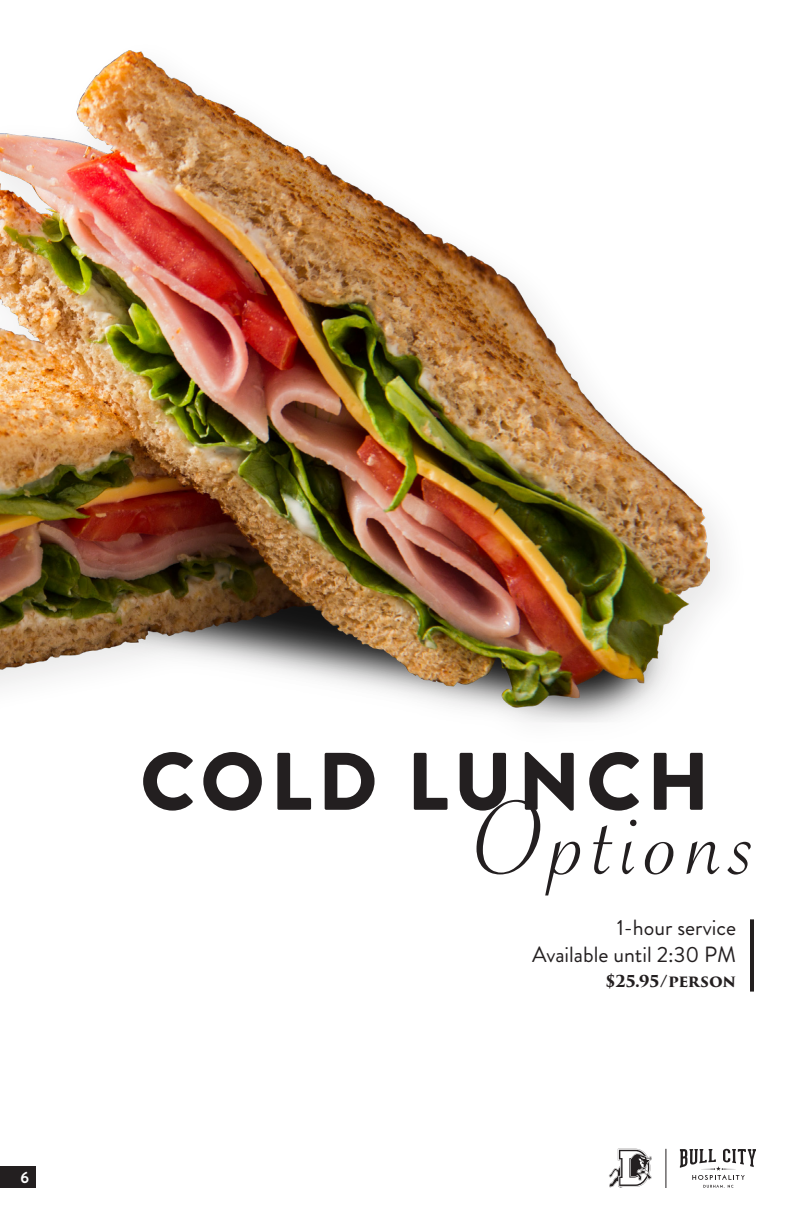
<style>
.page{position:relative;width:792px;height:1224px;background:#fff}
.page>*{position:absolute;margin:0;border:0;box-sizing:border-box;transform-origin:0 0}
.t1{font:113px "Savoye Let Plain";letter-spacing:.07em;color:#231f20}
.t2{font:900 81.4px "Brandon Grotesque";letter-spacing:.07em;color:#231f20}
.t3{font:22px "Brandon Grotesque";color:#231f20}
.t4{font:700 16px "Trajan Pro 3";letter-spacing:-.01em;color:#231f20}
.t5{font:700 16px "Brandon Grotesque";color:#fff}
</style>
<div class="page">
<svg style="left:609px;top:1149px;width:43px;height:39px"></svg>
<svg style="left:680px;top:1149px;width:76px;height:39px"></svg>
<hr style="left:666px;top:1149px;width:1px;height:39px;background:#231f20">
<div style="left:0;top:1166px;width:36px;height:22px;background:#231f20"></div>
<hr style="left:750px;top:919px;width:4px;height:73px;background:#231f20">
<img style="left:0;top:51px;width:710px;height:672px">
<p class="t5" style="left:20px;top:1166px;width:10px">6</p>
<p class="t2" style="left:140px;top:724px;width:571px">COLD LUNCH</p>
<p class="t1" style="left:475px;top:765px;width:282px">Options</p>
<p class="t3" style="left:617px;top:912px;width:121px">1-hour service</p>
<p class="t3" style="left:532px;top:939px;width:206px">Available until 2:30 PM</p>
<p class="t4" style="left:605px;top:969px;width:133px">$25.95/PERSON</p>
</div>
